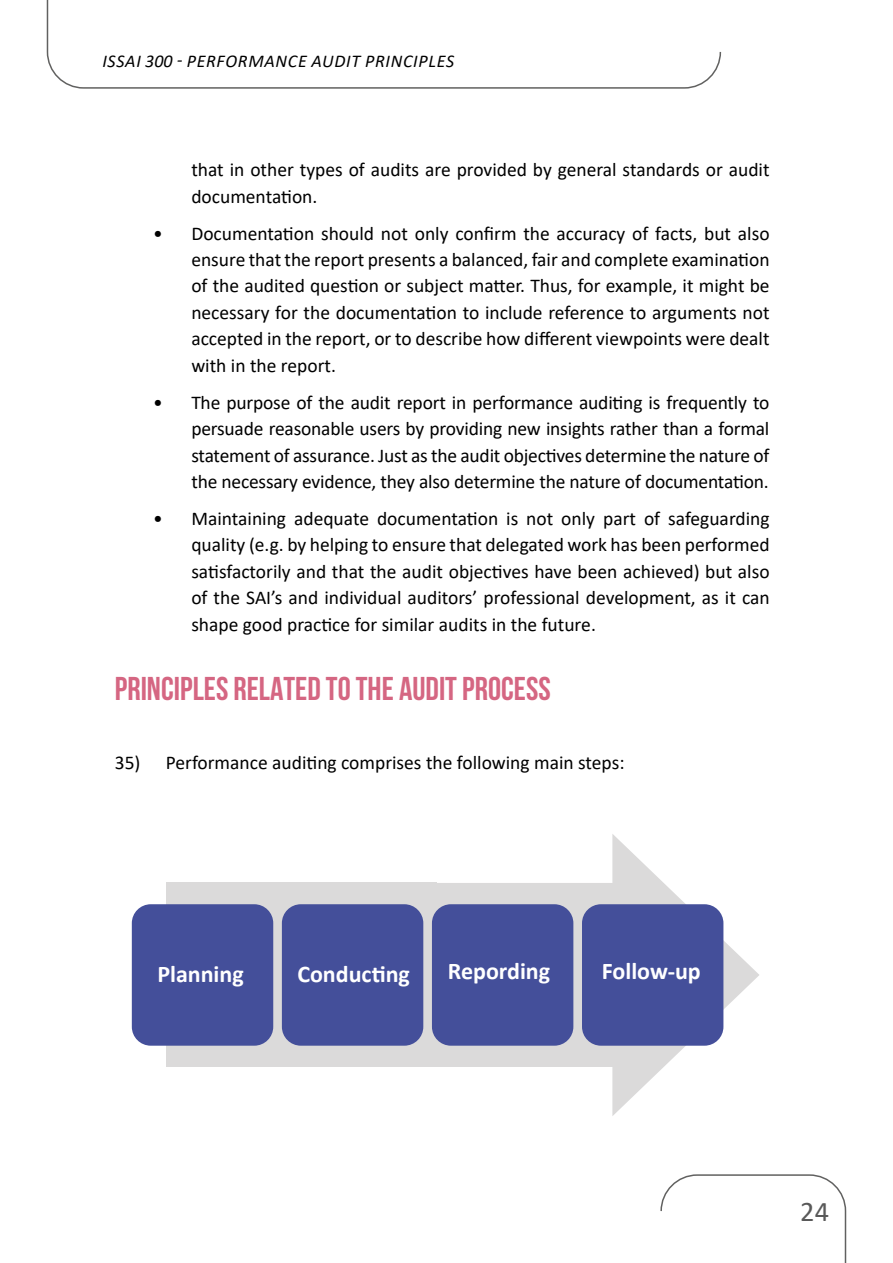
<style>
.page{position:relative;width:893px;height:1263px;background:#fff}
.page>*{position:absolute;margin:0;border:0;box-sizing:border-box;transform-origin:0 0}
.t1{font:700 33px "Bebas Neue";color:#d56682}
.t2{font:28.5px "Calibri";color:#595959}
.t3{font:700 24px "Calibri";color:#fff}
.t4{font:19.5px/26.4px "Calibri";color:#000;text-align:justify}
.t5{font:italic 18px "Calibri";letter-spacing:.04em;color:#000}
</style>
<div class="page">
<svg style="left:47px;top:0;width:674px;height:89px"></svg>
<svg style="left:660px;top:1174px;width:186px;height:89px"></svg>
<svg style="left:422px;top:834px;width:337px;height:282px"></svg>
<div style="left:166px;top:883px;width:270px;height:184px;background:#dbdada"></div>
<div style="left:132px;top:904px;width:141px;height:142px;background:#444f9a;border-radius:19px"></div>
<div style="left:282px;top:904px;width:141px;height:142px;background:#444f9a;border-radius:19px"></div>
<div style="left:432px;top:904px;width:141px;height:142px;background:#444f9a;border-radius:19px"></div>
<div style="left:582px;top:904px;width:141px;height:142px;background:#444f9a;border-radius:19px"></div>
<p class="t5" style="left:102px;top:49px;width:353px">ISSAI 300 - PERFORMANCE AUDIT PRINCIPLES</p>
<p class="t4" style="left:191px;top:156px;width:580px">that in other types of audits are provided by general standards or audit documentation.</p>
<p class="t4" style="left:191px;top:219px;width:580px;text-indent:-38px">• Documentation should not only confirm the accuracy of facts, but also ensure that the report presents a balanced, fair and complete examination of the audited question or subject matter. Thus, for example, it might be necessary for the documentation to include reference to arguments not accepted in the report, or to describe how different viewpoints were dealt with in the report.</p>
<p class="t4" style="left:191px;top:389px;width:580px;text-indent:-38px">• The purpose of the audit report in performance auditing is frequently to persuade reasonable users by providing new insights rather than a formal statement of assurance. Just as the audit objectives determine the nature of the necessary evidence, they also determine the nature of documentation.</p>
<p class="t4" style="left:191px;top:505px;width:580px;text-indent:-38px">• Maintaining adequate documentation is not only part of safeguarding quality (e.g. by helping to ensure that delegated work has been performed satisfactorily and that the audit objectives have been achieved) but also of the SAI’s and individual auditors’ professional development, as it can shape good practice for similar audits in the future.</p>
<h1 class="t1" style="left:115px;top:670px;width:437px">PRINCIPLES RELATED TO THE AUDIT PROCESS</h1>
<p class="t4" style="left:115px;top:749px;width:511px">35) Performance auditing comprises the following main steps:</p>
<p class="t3" style="left:157px;top:957px;width:88px">Planning</p>
<p class="t3" style="left:297px;top:957px;width:114px">Conducting</p>
<p class="t3" style="left:448px;top:954px;width:104px">Repording</p>
<p class="t3" style="left:602px;top:954px;width:100px">Follow-up</p>
<h2 class="t2" style="left:800px;top:1191px;width:30px">24</h2>
</div>
